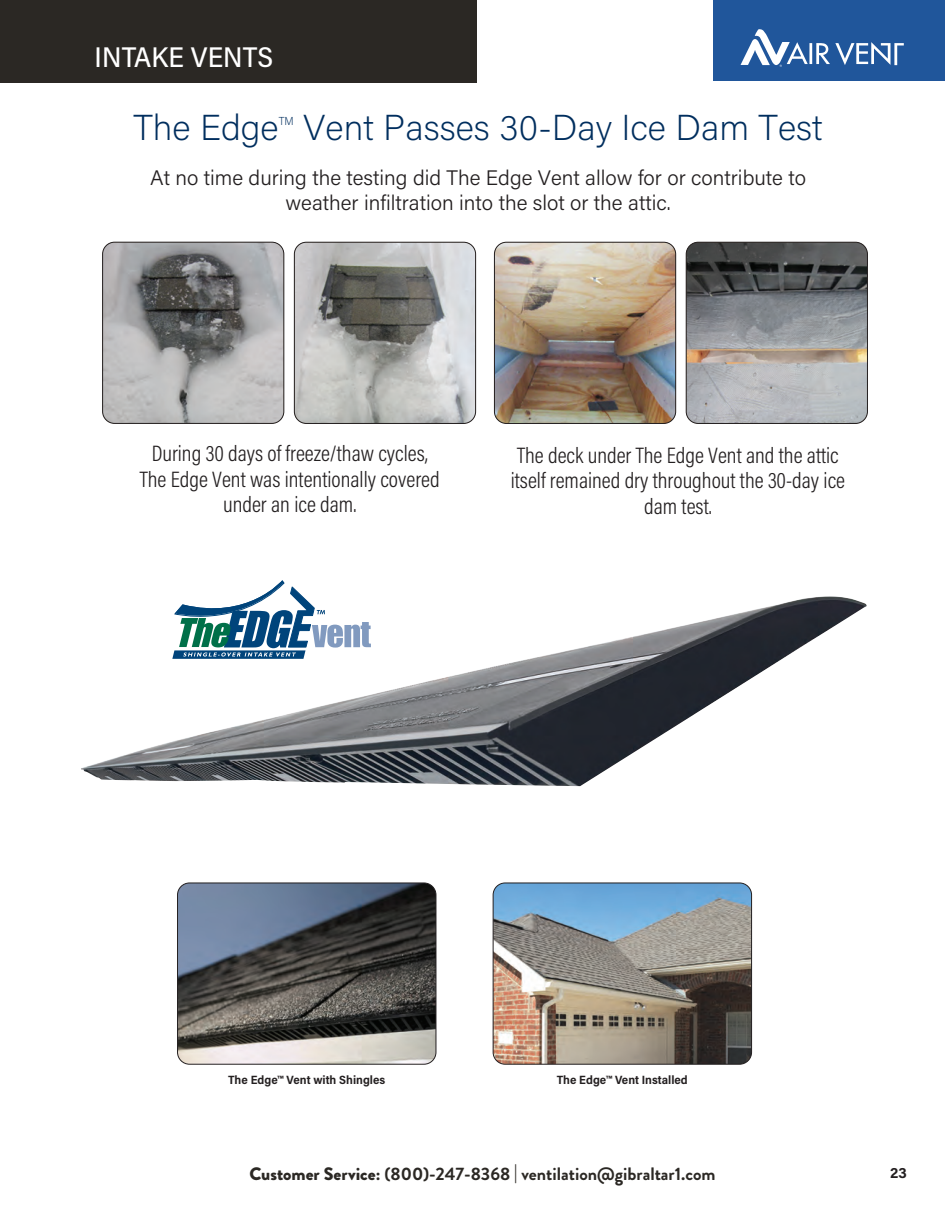
<style>
.page{position:relative;width:945px;height:1215px;background:#fff}
.page>*{position:absolute;margin:0;border:0;box-sizing:border-box;transform-origin:0 0}
.t1{font:200 36px "Acumin Pro";color:#002e5e}
.t2{font:500 28.5px "Acumin Pro Semi Cond";color:#fff}
.t3{font:300 22.5px/25.5px "Acumin Pro Cond";color:#231f20;text-align:center}
.t4{font:300 21px/25.5px "Acumin Pro";color:#231f20;text-align:center}
.t5{font:700 18px "Brandon Grotesque";color:#2b2824}
.Description_GJ{font:700 15px "Acumin Pro";color:#231f20}
.t6{font:700 12px "Acumin Pro Semi Cond";color:#231f20}
.t7{font:200 11.55px "Acumin Pro";color:#002e5e;scale:.94 1}
.s1{font-weight:900}
</style>
<div class="page">
<div style="left:714px;top:0;width:231px;height:81px;background:#20569b"></div>
<svg style="left:741px;top:29px;width:163px;height:38px"></svg>
<img style="left:81px;top:596px;width:786px;height:190px">
<div style="left:0;top:0;width:477px;height:82px;background:#2b2824"></div>
<svg style="left:172px;top:580px;width:199px;height:79px"></svg>
<img style="left:103px;top:242px;width:181px;height:181px">
<div style="left:102px;top:242px;width:182px;height:182px;border:1px solid #231f20;border-radius:12px"></div>
<img style="left:178px;top:883px;width:258px;height:180px">
<div style="left:177px;top:883px;width:259px;height:182px;border:1px solid #231f20;border-radius:12px"></div>
<img style="left:493px;top:883px;width:259px;height:180px">
<div style="left:493px;top:883px;width:259px;height:182px;border:1px solid #231f20;border-radius:12px"></div>
<img style="left:294px;top:242px;width:182px;height:180px">
<div style="left:294px;top:242px;width:182px;height:182px;border:1px solid #231f20;border-radius:12px"></div>
<img style="left:494px;top:242px;width:182px;height:180px">
<div style="left:494px;top:242px;width:182px;height:182px;border:1px solid #231f20;border-radius:12px"></div>
<img style="left:686px;top:242px;width:181px;height:181px">
<div style="left:686px;top:242px;width:182px;height:182px;border:1px solid #231f20;border-radius:12px"></div>
<p class="t2" style="left:94px;top:37px;width:180px">INTAKE VENTS</p>
<p class="t1" style="left:133px;top:102px;width:147px">The Edge</p>
<p class="t7" style="left:279px;top:113px;width:18px">TM</p>
<p class="t1" style="left:303px;top:102px;width:521px">Vent Passes 30-Day Ice Dam Test</p>
<p class="t4" style="left:150px;top:164px;width:657px">At no time during the testing did The Edge Vent allow for or contribute to weather infiltration into the slot or the attic.</p>
<p class="t3" style="left:152px;top:440px;width:278px">During 30 days of freeze/thaw cycles,</p>
<p class="t3" style="left:140px;top:466px;width:301px">The Edge Vent was intentionally covered under an ice dam.</p>
<p class="t3" style="left:511px;top:442px;width:336px">The deck under The Edge Vent and the attic itself remained dry throughout the 30-day ice dam test.</p>
<p class="t6" style="left:228px;top:1072px;width:159px">The Edge™ Vent with Shingles</p>
<p class="t6" style="left:557px;top:1072px;width:133px">The Edge™ Vent Installed</p>
<p class="t5" style="left:249px;top:1161px;width:468px"><span class="s1">Customer Service:</span> (800)-247-8368 | ventilation@gibraltar1.com</p>
<p class="Description_GJ" style="left:890px;top:1162px;width:18px">23</p>
</div>
